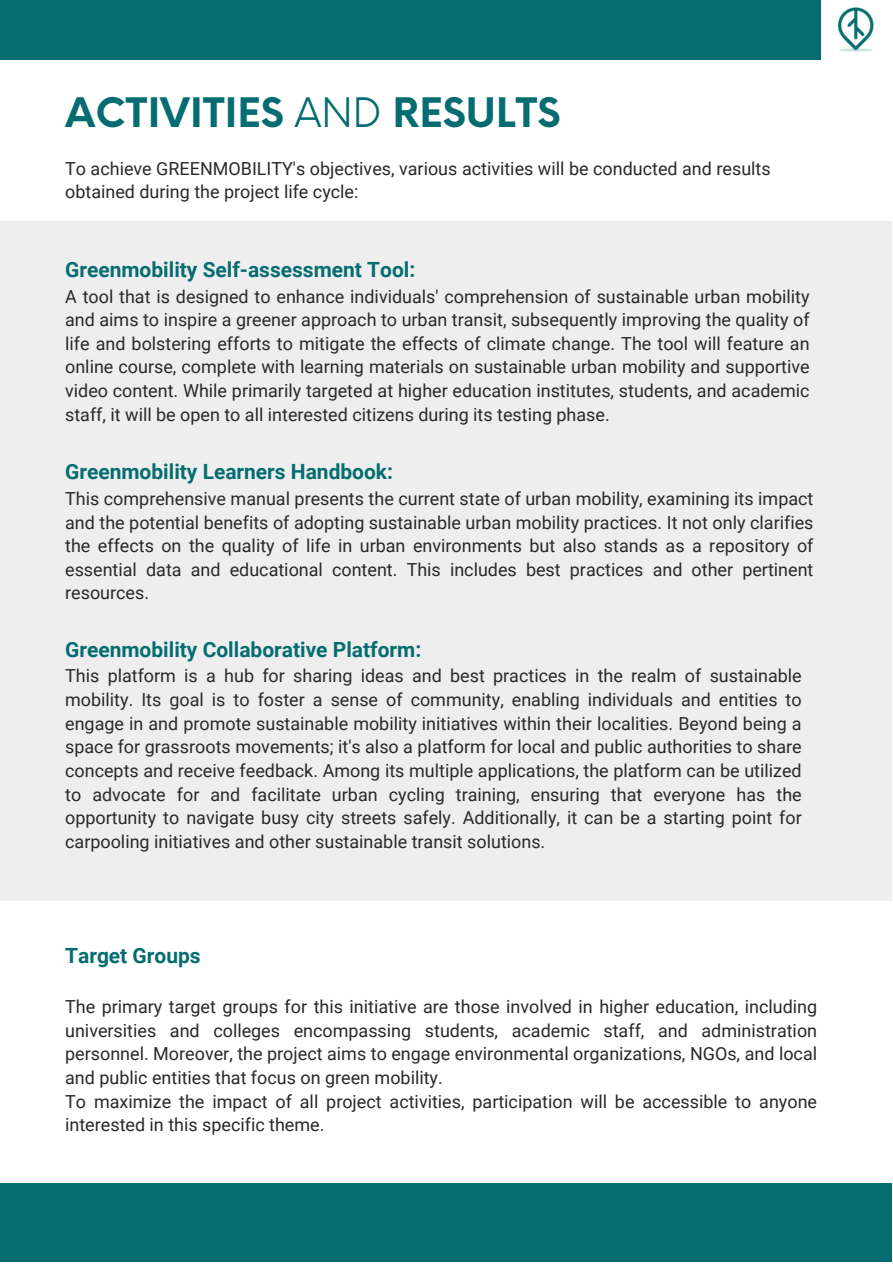
<style>
.page{position:relative;width:893px;height:1264px;background:#fff}
.page>*{position:absolute;margin:0;border:0;box-sizing:border-box;transform-origin:0 0}
.t1{font:700 39.6px "Neue Einstellung";color:#056d71}
.t2{font:700 21px "Roboto";color:#056d71}
.t3{font:700 21px "Roboto";color:#056c70}
.t4{font:18px/23.5px "Roboto";color:#292929;text-align:justify}
.s1{font-weight:400}
</style>
<div class="page">
<div style="left:0;top:0;width:820px;height:67px;background:#056c70"></div>
<img style="left:837px;top:7px;width:37px;height:45px">
<div style="left:0;top:221px;width:891px;height:679px;background:#eee"></div>
<div style="left:0;top:1183px;width:891px;height:79px;background:#056c70"></div>
<p class="t1" style="left:65px;top:76px;width:497px">ACTIVITIES <span class="s1">AND</span> RESULTS</p>
<p class="t4" style="left:65px;top:157px;width:707px">To achieve GREENMOBILITY's objectives, various activities will be conducted and results obtained during the project life cycle:</p>
<p class="t2" style="left:65px;top:257px;width:351px">Greenmobility Self-assessment Tool:</p>
<p class="t4" style="left:65px;top:285px;width:745px">A tool that is designed to enhance individuals' comprehension of sustainable urban mobility and aims to inspire a greener approach to urban transit, subsequently improving the quality of life and bolstering efforts to mitigate the effects of climate change. The tool will feature an online course, complete with learning materials on sustainable urban mobility and supportive video content. While primarily targeted at higher education institutes, students, and academic staff, it will be open to all interested citizens during its testing phase.</p>
<p class="t3" style="left:65px;top:459px;width:329px">Greenmobility Learners Handbook:</p>
<p class="t4" style="left:65px;top:487px;width:749px">This comprehensive manual presents the current state of urban mobility, examining its impact and the potential benefits of adopting sustainable urban mobility practices. It not only clarifies the effects on the quality of life in urban environments but also stands as a repository of essential data and educational content. This includes best practices and other pertinent resources.</p>
<p class="t2" style="left:65px;top:637px;width:357px">Greenmobility Collaborative Platform:</p>
<p class="t4" style="left:65px;top:664px;width:738px">This platform is a hub for sharing ideas and best practices in the realm of sustainable mobility. Its goal is to foster a sense of community, enabling individuals and entities to engage in and promote sustainable mobility initiatives within their localities. Beyond being a space for grassroots movements; it's also a platform for local and public authorities to share concepts and receive feedback. Among its multiple applications, the platform can be utilized to advocate for and facilitate urban cycling training, ensuring that everyone has the opportunity to navigate busy city streets safely. Additionally, it can be a starting point for carpooling initiatives and other sustainable transit solutions.</p>
<p class="t2" style="left:65px;top:943px;width:137px">Target Groups</p>
<p class="t4" style="left:65px;top:995px;width:753px">The primary target groups for this initiative are those involved in higher education, including universities and colleges encompassing students, academic staff, and administration personnel. Moreover, the project aims to engage environmental organizations, NGOs, and local and public entities that focus on green mobility.</p>
<p class="t4" style="left:65px;top:1089px;width:753px">To maximize the impact of all project activities, participation will be accessible to anyone interested in this specific theme.</p>
</div>
